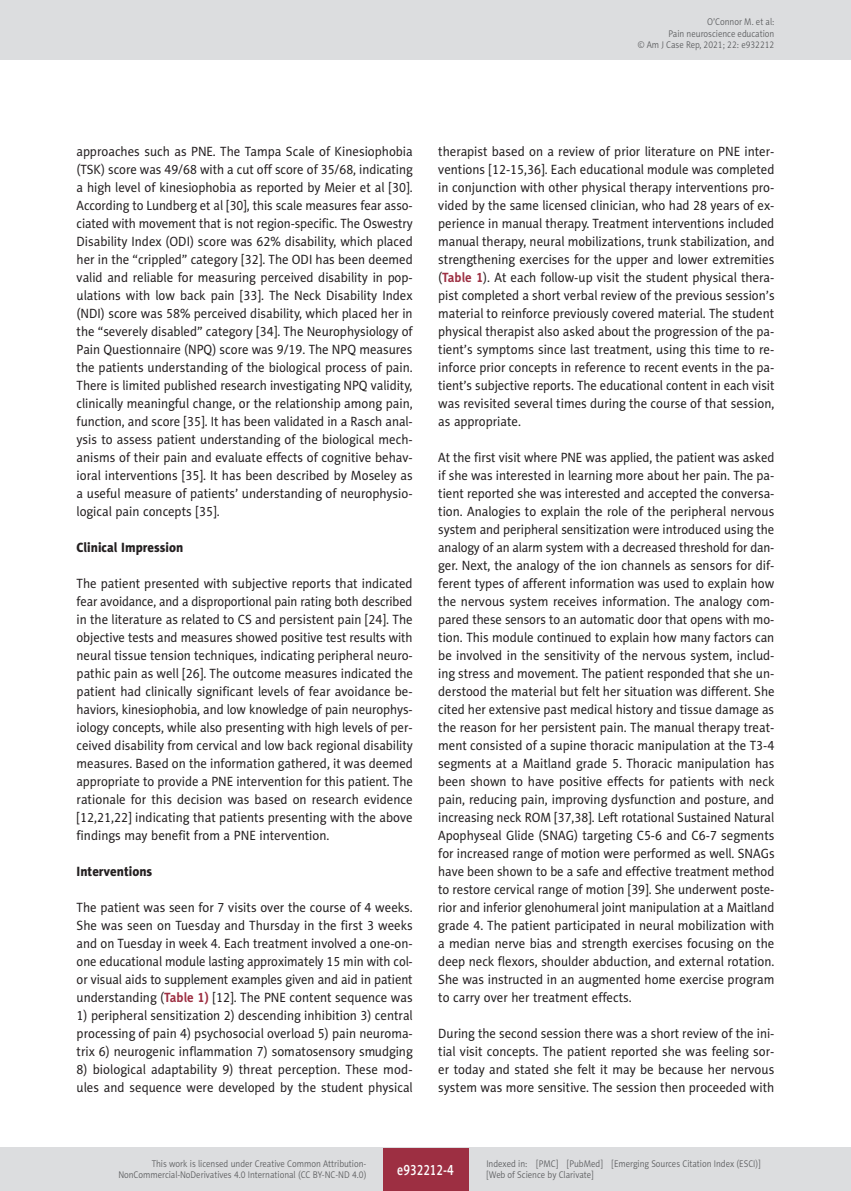
<style>
.page{position:relative;width:851px;height:1191px;background:#fff}
.page>*{position:absolute;margin:0;border:0;box-sizing:border-box;transform-origin:0 0}
.t1{font:15px "Naomi Sans EFN Medium";color:#fff;scale:.8 1}
.AJCR_Body{font:13.5px/18px "Naomi Sans EFN";color:#231f20;text-align:justify;scale:.95 1}
.AJCR_Body-2{font:13.5px/18px "Naomi Sans EFN";color:#231f20;text-align:justify;scale:.94 1}
.AJCR_Body-3{font:13.5px/18px "Naomi Sans EFN";color:#231f20;scale:.96 1}
.AJCR_Headline_2{font:13.5px "Naomi Sans EFN Heavy";color:#231f20;scale:.95 1}
.t2{font:9.75px/11.2px "Naomi Sans EFN Light";color:#57585a;text-align:right;scale:.9 1}
.s1{font-weight:700;color:#9d2f42}
</style>
<div class="page">
<div style="left:0;top:0;width:850px;height:60px;background:#dcdddf"></div>
<hr style="left:850px;top:0;width:1px;height:60px;background:#dcdddf">
<div style="left:0;top:1148px;width:850px;height:43px;background:#dcdddf"></div>
<div style="left:383px;top:1147px;width:85px;height:43px;background:#9d2f42"></div>
<p class="t2" style="left:637px;top:16px;width:153px">O’Connor M. et al:<br>Pain neuroscience education<br>© Am J Case Rep, 2021; 22: e932212</p>
<p class="AJCR_Body" style="left:77px;top:142px;width:355px">approaches such as PNE. The Tampa Scale of Kinesiophobia (TSK) score was 49/68 with a cut off score of 35/68, indicating a high level of kinesiophobia as reported by Meier et al [30].<br>According to Lundberg et al [30], this scale measures fear asso&shy;ciated with movement that is not region-specific. The Oswestry Disability Index (ODI) score was 62% disability, which placed her in the “crippled” category [32]. The ODI has been deemed valid and reliable for measuring perceived disability in pop&shy;ulations with low back pain [33]. The Neck Disability Index (NDI) score was 58% perceived disability, which placed her in the “severely disabled” category [34]. The Neurophysiology of Pain Questionnaire (NPQ) score was 9/19. The NPQ measures the patients understanding of the biological process of pain.<br>There is limited published research investigating NPQ validity, clinically meaningful change, or the relationship among pain, function, and score [35]. It has been validated in a Rasch anal&shy;ysis to assess patient understanding of the biological mech&shy;anisms of their pain and evaluate effects of cognitive behav&shy;ioral interventions [35]. It has been described by Moseley as a useful measure of patients’ understanding of neurophysio&shy;logical pain concepts [35].</p>
<p class="AJCR_Headline_2" style="left:77px;top:539px;width:114px">Clinical Impression</p>
<p class="AJCR_Body" style="left:77px;top:574px;width:355px">The patient presented with subjective reports that indicated fear avoidance, and a disproportional pain rating both described in the literature as related to CS and persistent pain [24]. The objective tests and measures showed positive test results with neural tissue tension techniques, indicating peripheral neuro&shy;pathic pain as well [26]. The outcome measures indicated the patient had clinically significant levels of fear avoidance be&shy;haviors, kinesiophobia, and low knowledge of pain neurophys&shy;iology concepts, while also presenting with high levels of per&shy;ceived disability from cervical and low back regional disability measures. Based on the information gathered, it was deemed appropriate to provide a PNE intervention for this patient. The rationale for this decision was based on research evidence [12,21,22] indicating that patients presenting with the above findings may benefit from a PNE intervention.</p>
<p class="AJCR_Headline_2" style="left:77px;top:863px;width:81px">Interventions</p>
<p class="AJCR_Body" style="left:77px;top:898px;width:355px">The patient was seen for 7 visits over the course of 4 weeks.<br>She was seen on Tuesday and Thursday in the first 3 weeks and on Tuesday in week 4. Each treatment involved a one-on&shy;one educational module lasting approximately 15 min with col&shy;or visual aids to supplement examples given and aid in patient understanding (<span class="s1">Table 1)</span> [12]. The PNE content sequence was</p>
<p class="AJCR_Body" style="left:77px;top:1006px;width:355px">1) peripheral sensitization 2) descending inhibition 3) central processing of pain 4) psychosocial overload 5) pain neuroma&shy;trix 6) neurogenic inflammation 7) somatosensory smudging</p>
<p class="AJCR_Body-3" style="left:77px;top:1060px;width:351px">8) biological adaptability 9) threat perception. These mod&shy;ules and sequence were developed by the student physical</p>
<p class="AJCR_Body" style="left:438px;top:142px;width:355px">therapist based on a review of prior literature on PNE inter&shy;ventions [12-15,36]. Each educational module was completed in conjunction with other physical therapy interventions pro&shy;vided by the same licensed clinician, who had 28 years of ex&shy;perience in manual therapy. Treatment interventions included manual therapy, neural mobilizations, trunk stabilization, and strengthening exercises for the upper and lower extremities (<span class="s1">Table 1</span>). At each follow-up visit the student physical thera&shy;pist completed a short verbal review of the previous session’s material to reinforce previously covered material. The student physical therapist also asked about the progression of the pa&shy;tient’s symptoms since last treatment, using this time to re&shy;inforce prior concepts in reference to recent events in the pa&shy;tient’s subjective reports. The educational content in each visit was revisited several times during the course of that session, as appropriate.</p>
<p class="AJCR_Body-2" style="left:438px;top:448px;width:359px">At the first visit where PNE was applied, the patient was asked if she was interested in learning more about her pain. The pa&shy;tient reported she was interested and accepted the conversa&shy;tion. Analogies to explain the role of the peripheral nervous system and peripheral sensitization were introduced using the analogy of an alarm system with a decreased threshold for dan&shy;ger. Next, the analogy of the ion channels as sensors for dif&shy;ferent types of afferent information was used to explain how the nervous system receives information. The analogy com&shy;pared these sensors to an automatic door that opens with mo&shy;tion. This module continued to explain how many factors can be involved in the sensitivity of the nervous system, includ&shy;ing stress and movement. The patient responded that she un&shy;derstood the material but felt her situation was different. She cited her extensive past medical history and tissue damage as the reason for her persistent pain. The manual therapy treat&shy;ment consisted of a supine thoracic manipulation at the T3-4 segments at a Maitland grade 5. Thoracic manipulation has been shown to have positive effects for patients with neck pain, reducing pain, improving dysfunction and posture, and increasing neck ROM [37,38]. Left rotational Sustained Natural Apophyseal Glide (SNAG) targeting C5-6 and C6-7 segments for increased range of motion were performed as well. SNAGs have been shown to be a safe and effective treatment method to restore cervical range of motion [39]. She underwent poste&shy;rior and inferior glenohumeral joint manipulation at a Maitland grade 4. The patient participated in neural mobilization with a median nerve bias and strength exercises focusing on the deep neck flexors, shoulder abduction, and external rotation.<br>She was instructed in an augmented home exercise program to carry over her treatment effects.</p>
<p class="AJCR_Body-2" style="left:438px;top:1024px;width:359px">During the second session there was a short review of the ini&shy;tial visit concepts. The patient reported she was feeling sor&shy;er today and stated she felt it may be because her nervous system was more sensitive. The session then proceeded with</p>
<p class="t2" style="left:118px;top:1158px;width:277px">This work is licensed under Creative Common Attribution-<br>NonCommercial-NoDerivatives 4.0 International (CC BY-NC-ND 4.0)</p>
<p class="t1" style="left:397px;top:1160px;width:72px">e932212-4</p>
<p class="t2" style="left:486px;top:1158px;width:306px;text-align:left">Indexed in: [PMC] [PubMed] [Emerging Sources Citation Index (ESCI)] [Web of Science by Clarivate]</p>
</div>
